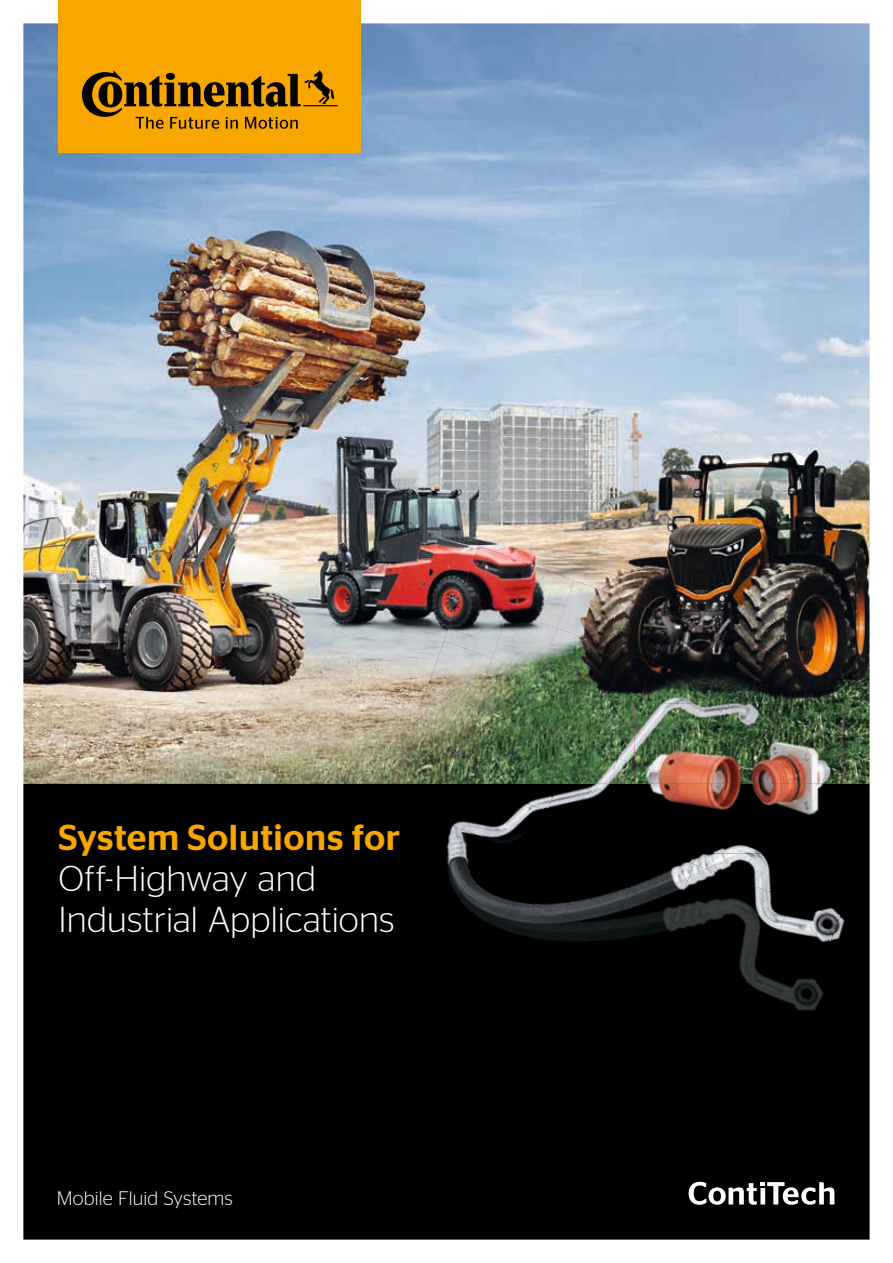
<style>
.page{position:relative;width:893px;height:1263px;background:#fff}
.page>*{position:absolute;margin:0;border:0;box-sizing:border-box;transform-origin:0 0}
.t1{font:300 36px/41.2px "Continental Stag Sans";letter-spacing:.005em;color:#fff}
.t2{font:500 36px "Continental Stag Sans";letter-spacing:.015em;color:#f8a600}
.t3{font:300 19.5px "Continental Stag Sans";letter-spacing:.005em;color:#fff}
</style>
<div class="page">
<img style="left:23px;top:23px;width:847px;height:1217px">
<div style="left:58px;top:0;width:303px;height:152px;background:#f8a600"></div>
<svg style="left:82px;top:70px;width:256px;height:59px"></svg>
<svg style="left:689px;top:1182px;width:145px;height:23px"></svg>
<p class="t2" style="left:58px;top:816px;width:343px">System Solutions for</p>
<p class="t1" style="left:58px;top:857px;width:337px">Off-Highway and<br>Industrial Applications</p>
<p class="t3" style="left:57px;top:1187px;width:177px">Mobile Fluid Systems</p>
</div>
